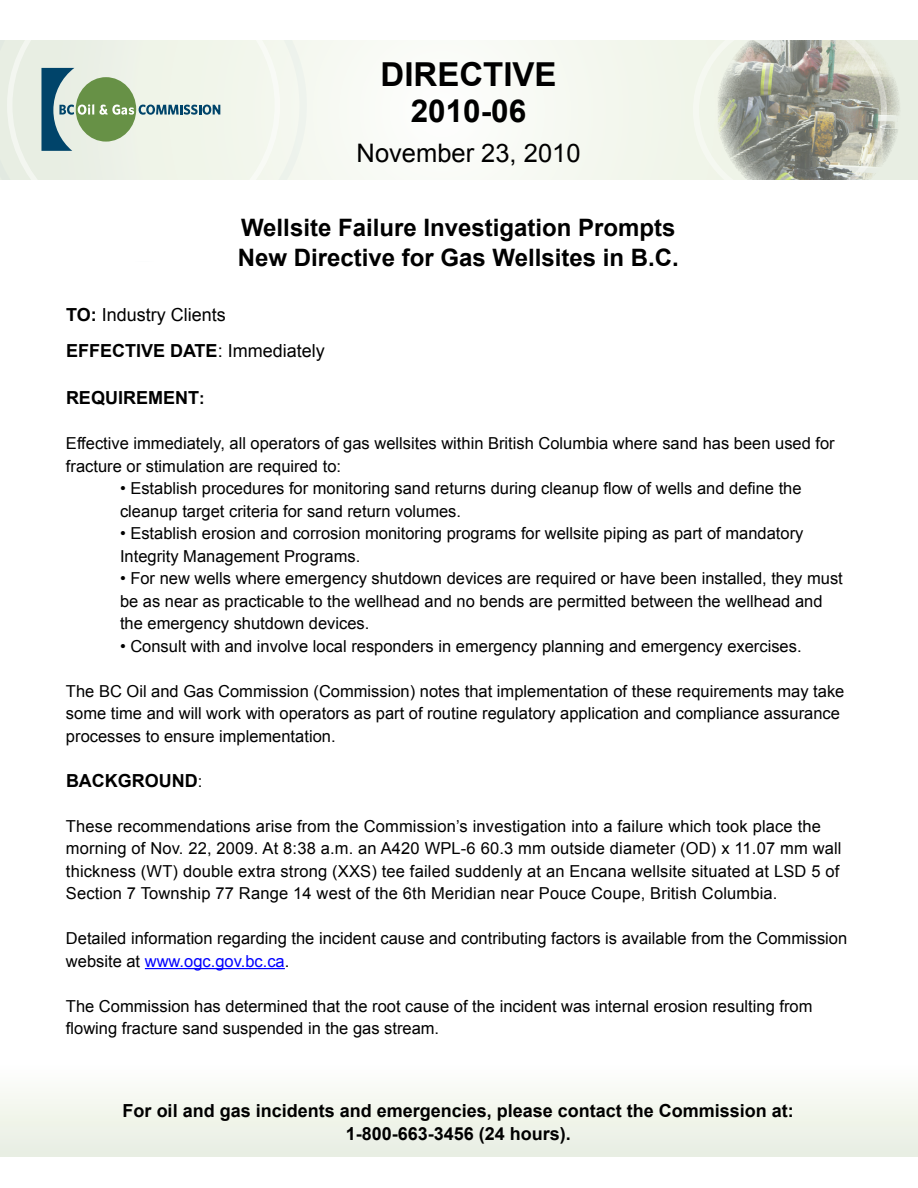
<style>
.page{position:relative;width:918px;height:1188px;background:#fff}
.page>*{position:absolute;margin:0;border:0;box-sizing:border-box;transform-origin:0 0}
.t1{font:700 33px "Arial";color:#000}
.t2{font:700 31.5px "Arial";color:#000}
.t3{font:25.5px "Arial";color:#000}
.t4{font:700 24px/29.2px "Arial";color:#000}
.t5{font:700 18px/22.5px "Arial";color:#000;text-align:center}
.t6{font:18px/36px "Arial";color:#000}
.t7{font:16.5px/22.5px "Arial";color:#000}
.s1{font-weight:700}
.s2{font-size:16.5px}
.s3{font-weight:400;font-size:16.5px}
.s4{color:#00f}
</style>
<div class="page">
<div style="left:0;top:31px;width:918px;height:159px;background:#f6f9f3"></div>
<div style="left:0;top:1065px;width:918px;height:91px;background:linear-gradient(to bottom,#fefffc,#e7eee1)"></div>
<img style="left:718px;top:40px;width:183px;height:141px">
<svg style="left:0;top:40px;width:307px;height:141px"></svg>
<div style="left:7px;top:40px;width:273px;height:141px;background:#f0f5e9"></div>
<div style="left:0;top:181px;width:918px;height:80px;background:#fff"></div>
<div style="left:0;top:0;width:918px;height:40px;background:#fff"></div>
<hr style="left:145px;top:968px;width:140px;height:1px;background:#00f">
<svg style="left:41px;top:68px;width:179px;height:83px"></svg>
<h1 class="t1" style="left:381px;top:53px;width:44px">Directive</h1>
<h2 class="t2" style="left:411px;top:90px;width:117px">2010-06</h2>
<h3 class="t3" style="left:357px;top:136px;width:225px">November 23, 2010</h3>
<h3 class="t4" style="left:238px;top:214px;width:443px">Wellsite Failure Investigation Prompts<br>New Directive for Gas Wellsites in B.C.</h3>
<p class="t6" style="left:66px;top:297px;width:260px"><span class="s1">TO:</span> Industry Clients<br><span class="s1">EFFECTIVE DATE</span>: Immediately</p>
<p class="t5" style="left:66px;top:387px;width:140px">REQUIREMENT<span class="s2">:</span></p>
<p class="t7" style="left:66px;top:432px;width:770px">Effective immediately, all operators of gas wellsites within British Columbia where sand has been used for fracture or stimulation are required to:</p>
<p class="t7" style="left:120px;top:477px;width:683px">• Establish procedures for monitoring sand returns during cleanup flow of wells and define the cleanup target criteria for sand return volumes.</p>
<p class="t7" style="left:120px;top:522px;width:685px">• Establish erosion and corrosion monitoring programs for wellsite piping as part of mandatory<br>Integrity Management Programs.</p>
<p class="t7" style="left:120px;top:568px;width:724px">• For new wells where emergency shutdown devices are required or have been installed, they must be as near as practicable to the wellhead and no bends are permitted between the wellhead and the emergency shutdown devices.</p>
<p class="t7" style="left:120px;top:635px;width:683px">• Consult with and involve local responders in emergency planning and emergency exercises.</p>
<p class="t7" style="left:66px;top:680px;width:780px">The BC Oil and Gas Commission (Commission) notes that implementation of these requirements may take some time and will work with operators as part of routine regulatory application and compliance assurance processes to ensure implementation.</p>
<p class="t5" style="left:66px;top:770px;width:138px">BACKGROUND<span class="s3">:</span></p>
<p class="t7" style="left:66px;top:815px;width:777px">These recommendations arise from the Commission’s investigation into a failure which took place the morning of Nov. 22, 2009. At 8:38 a.m. an A420 WPL-6 60.3 mm outside diameter (OD) x 11.07 mm wall thickness (WT) double extra strong (XXS) tee failed suddenly at an Encana wellsite situated at LSD 5 of Section 7 Township 77 Range 14 west of the 6th Meridian near Pouce Coupe, British Columbia.</p>
<p class="t7" style="left:66px;top:927px;width:783px">Detailed information regarding the incident cause and contributing factors is available from the Commission website at <span class="s4">www.ogc.gov.bc.ca</span>.</p>
<p class="t7" style="left:66px;top:995px;width:748px">The Commission has determined that the root cause of the incident was internal erosion resulting from flowing fracture sand suspended in the gas stream.</p>
<p class="t5" style="left:123px;top:1100px;width:673px">For oil and gas incidents and emergencies, please contact the Commission at:<br>1-800-663-3456 (24 hours).</p>
</div>
